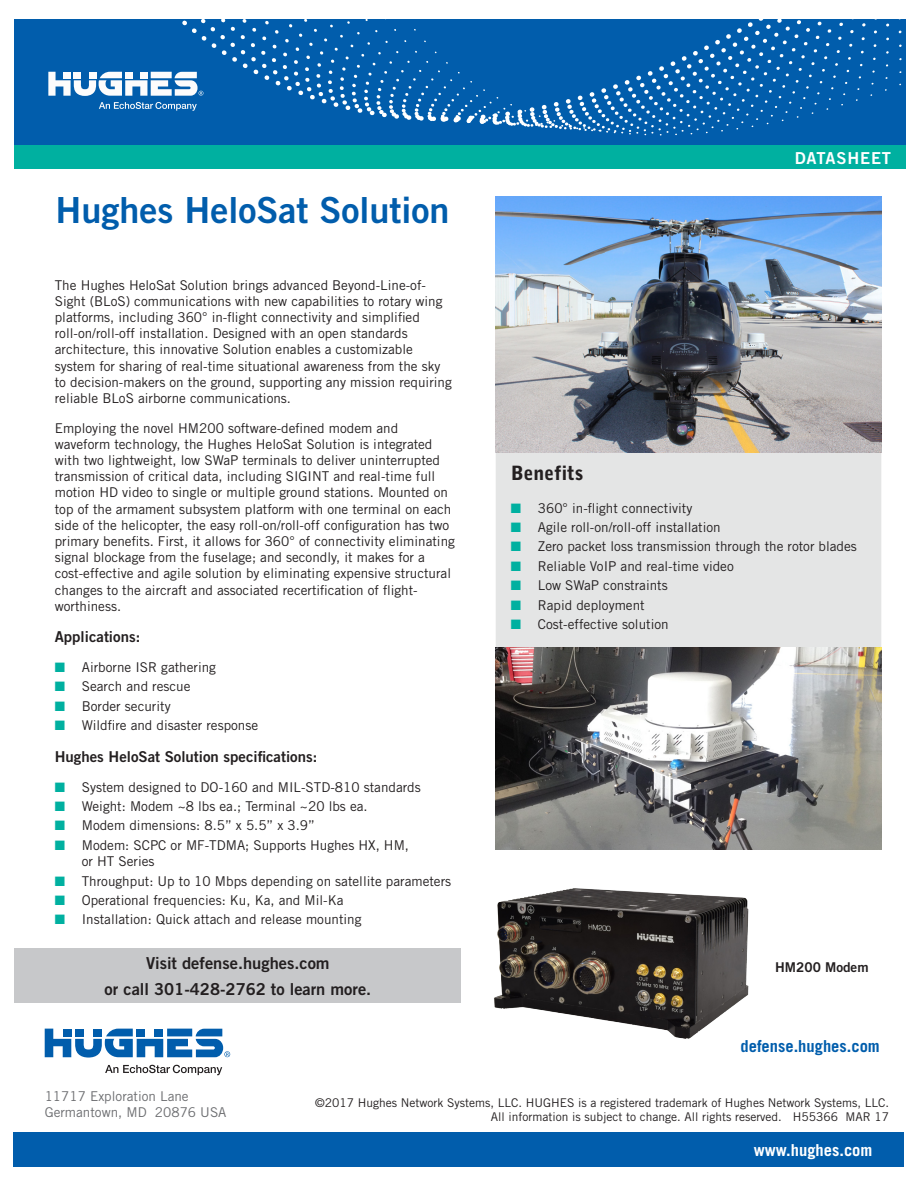
<style>
.page{position:relative;width:918px;height:1188px;background:#fff}
.page>*{position:absolute;margin:0;border:0;box-sizing:border-box;transform-origin:0 0}
.t1{font:36px "Trade Gothic Bold Two";color:#015dac}
.Sidebar_text{font:900 19.5px "Bell Gothic";color:#231f20}
.Content{font:16.5px/25.5px "Trade Gothic Bold Two";color:#231f20;text-align:center}
.t2{font:700 16.5px "Trade Gothic";color:#015dac}
.t3{font:700 16.5px "Trade Gothic";color:#fff}
.t4{font:16.5px "Trade Gothic Bold Two";letter-spacing:.05em;color:#fff}
.Content-2{font:15px "Trade Gothic Bold Two";color:#231f20}
.Content-3{font:13.5px/16.2px "Trade Gothic";color:#231f20}
.t5{font:13.5px/16.2px "Trade Gothic";color:#6c6d70}
.Content-4{font:13.5px "Trade Gothic Bold Two";color:#231f20}
.t6{font:12px/14.4px "Trade Gothic";color:#231f20;text-align:right}
.s1{font-family:"Dixieland Normal";color:#00b0a0}
</style>
<div class="page">
<svg style="left:45px;top:1029px;width:185px;height:29px"></svg>
<svg style="left:105px;top:1065px;width:117px;height:10px"></svg>
<div style="left:14px;top:144px;width:891px;height:25px;background:#00b0a0"></div>
<div style="left:14px;top:19px;width:891px;height:126px;background:#015dac"></div>
<svg style="left:48px;top:72px;width:124px;height:24px"></svg>
<svg style="left:99px;top:102px;width:73px;height:7px"></svg>
<svg style="left:172px;top:20px;width:18px;height:91px"></svg>
<svg style="left:368px;top:19px;width:534px;height:117px"></svg>
<div style="left:14px;top:1132px;width:890px;height:35px;background:#015dac"></div>
<div style="left:14px;top:948px;width:446px;height:54px;background:#c7c8ca"></div>
<div style="left:496px;top:452px;width:385px;height:195px;background:#e4e5e5"></div>
<img style="left:496px;top:197px;width:385px;height:255px">
<img style="left:494px;top:888px;width:255px;height:151px">
<img style="left:496px;top:647px;width:385px;height:203px">
<h1 class="t1" style="left:56px;top:188px;width:395px">Hughes HeloSat Solution</h1>
<p class="Content-3" style="left:55px;top:276px;width:399px">The Hughes HeloSat Solution brings advanced Beyond-Line-of-Sight (BLoS) communications with new capabilities to rotary wing platforms, including 360° in-flight connectivity and simplified roll-on/roll-off installation. Designed with an open standards architecture, this innovative Solution enables a customizable system for sharing of real-time situational awareness from the sky to decision-makers on the ground, supporting any mission requiring reliable BLoS airborne communications.</p>
<p class="Content-3" style="left:55px;top:420px;width:402px">Employing the novel HM200 software-defined modem and waveform technology, the Hughes HeloSat Solution is integrated with two lightweight, low SWaP terminals to deliver uninterrupted transmission of critical data, including SIGINT and real-time full motion HD video to single or multiple ground stations. Mounted on top of the armament subsystem platform with one terminal on each side of the helicopter, the easy roll-on/roll-off configuration has two primary benefits. First, it allows for 360° of connectivity eliminating signal blockage from the fuselage; and secondly, it makes for a cost-effective and agile solution by eliminating expensive structural changes to the aircraft and associated recertification of flight&shy;worthiness.</p>
<p class="Content-2" style="left:55px;top:628px;width:87px">Applications:</p>
<p class="Content-3" style="left:55px;top:659px;width:163px"><span class="s1">Q</span> Airborne ISR gathering</p>
<p class="Content-3" style="left:55px;top:678px;width:137px"><span class="s1">Q</span> Search and rescue</p>
<p class="Content-3" style="left:55px;top:698px;width:117px"><span class="s1">Q</span> Border security</p>
<p class="Content-3" style="left:55px;top:717px;width:205px"><span class="s1">Q</span> Wildfire and disaster response</p>
<p class="Content-2" style="left:55px;top:747px;width:264px">Hughes HeloSat Solution specifications:</p>
<p class="Content-3" style="left:55px;top:778px;width:367px"><span class="s1">Q</span> System designed to DO-160 and MIL-STD-810 standards</p>
<p class="Content-3" style="left:55px;top:798px;width:314px"><span class="s1">Q</span> Weight: Modem ~8 lbs ea.; Terminal ~20 lbs ea.</p>
<p class="Content-3" style="left:55px;top:817px;width:262px"><span class="s1">Q</span> Modem dimensions: 8.5” x 5.5” x 3.9”</p>
<p class="Content-3" style="left:82px;top:837px;width:329px;text-indent:-27px"><span class="s1">Q</span> Modem: SCPC or MF-TDMA; Supports Hughes HX, HM, or HT Series</p>
<p class="Content-3" style="left:55px;top:872px;width:398px"><span class="s1">Q</span> Throughput: Up to 10 Mbps depending on satellite parameters</p>
<p class="Content-3" style="left:55px;top:892px;width:290px"><span class="s1">Q</span> Operational frequencies: Ku, Ka, and Mil-Ka</p>
<p class="Content-3" style="left:55px;top:911px;width:308px"><span class="s1">Q</span> Installation: Quick attach and release mounting</p>
<p class="Content" style="left:105px;top:950px;width:268px">Visit defense.hughes.com<br>or call 301-428-2762 to learn more.</p>
<p class="t4" style="left:795px;top:148px;width:98px">DATASHEET</p>
<p class="Sidebar_text" style="left:511px;top:461px;width:74px">Benefits</p>
<p class="Content-3" style="left:511px;top:499px;width:183px"><span class="s1">Q</span> 360° in-flight connectivity</p>
<p class="Content-3" style="left:511px;top:519px;width:211px"><span class="s1">Q</span> Agile roll-on/roll-off installation</p>
<p class="Content-3" style="left:511px;top:538px;width:348px"><span class="s1">Q</span> Zero packet loss transmission through the rotor blades</p>
<p class="Content-3" style="left:511px;top:558px;width:224px"><span class="s1">Q</span> Reliable VoIP and real-time video</p>
<p class="Content-3" style="left:511px;top:577px;width:158px"><span class="s1">Q</span> Low SWaP constraints</p>
<p class="Content-3" style="left:511px;top:597px;width:135px"><span class="s1">Q</span> Rapid deployment</p>
<p class="Content-3" style="left:511px;top:616px;width:159px"><span class="s1">Q</span> Cost-effective solution</p>
<p class="Content-4" style="left:775px;top:959px;width:95px">HM200 Modem</p>
<p class="t2" style="left:741px;top:1036px;width:141px">defense.hughes.com</p>
<p class="t5" style="left:45px;top:1088px;width:183px">11717 Exploration Lane<br>Germantown, MD 20876 USA</p>
<p class="t6" style="left:315px;top:1095px;width:576px">©2017 Hughes Network Systems, LLC. HUGHES is a registered trademark of Hughes Network Systems, LLC.<br>All information is subject to change. All rights reserved. H55366 MAR 17</p>
<p class="t3" style="left:754px;top:1140px;width:120px">www.hughes.com</p>
</div>
